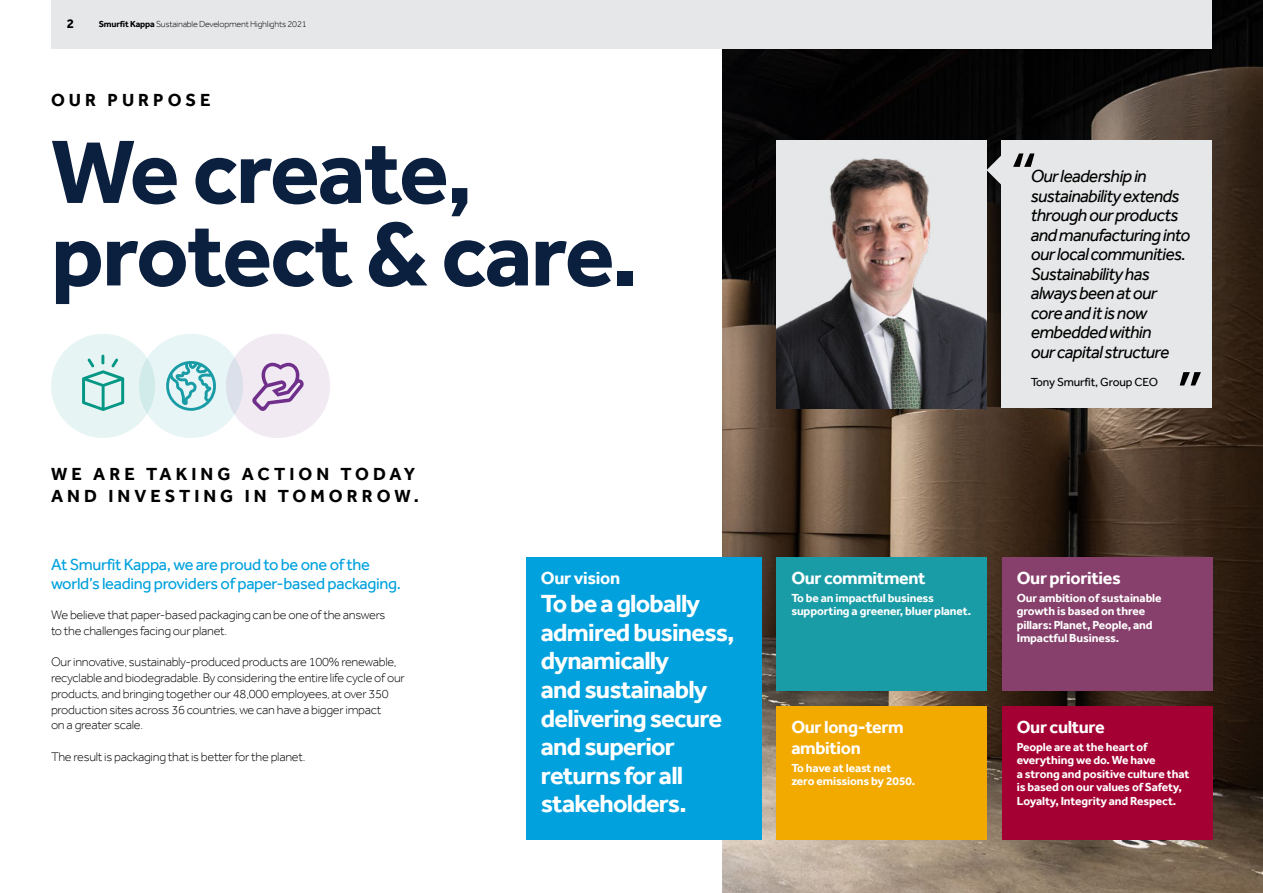
<style>
.page{position:relative;width:1263px;height:893px;background:#fff}
.page>*{position:absolute;margin:0;border:0;box-sizing:border-box;transform-origin:0 0}
.t1{font:700 93px/82.5px "Effra";letter-spacing:-.02em;color:#0b1f3e}
.t2{font:italic 67.5px "Effra";color:#000}
.t3{font:700 25.5px/28.5px "Effra";letter-spacing:-.03em;color:#fff}
.t4{font:italic 18px/19.5px "Effra";letter-spacing:-.035em;color:#000}
.t5{font:700 18px/21px "Effra";letter-spacing:-.02em;color:#fff}
.t6{font:700 18px/22.5px "Effra";letter-spacing:.225em;color:#000}
.t7{font:16.5px/19.5px "Effra";letter-spacing:-.02em;color:#01a1dd}
.t8{font:700 13.5px "Effra";color:#000}
.t9{font:300 12.75px/15.8px "Effra";letter-spacing:-.02em;color:#000}
.t10{font:700 12px/13.5px "Effra";letter-spacing:-.01em;color:#fff}
.t11{font:12px "Effra";letter-spacing:-.01em;color:#000}
.t12{font:300 9px "Effra";letter-spacing:-.02em;color:#000}
.s1{font-weight:700}
</style>
<div class="page">
<img style="left:722px;top:0;width:541px;height:893px">
<div style="left:51px;top:0;width:1161px;height:49px;background:#e6e7e8"></div>
<div style="left:139px;top:334px;width:104px;height:104px;background:#e8f5f6;border-radius:50%"></div>
<svg style="left:166px;top:361px;width:50px;height:50px"></svg>
<div style="left:226px;top:334px;width:104px;height:104px;background:#f1eaf3;border-radius:50%"></div>
<svg style="left:252px;top:363px;width:52px;height:48px"></svg>
<div style="left:51px;top:334px;width:104px;height:104px;background:#e6f5f3;border-radius:50%"></div>
<svg style="left:82px;top:355px;width:42px;height:56px"></svg>
<img style="left:776px;top:140px;width:210px;height:268px">
<div style="left:1001px;top:140px;width:211px;height:268px;background:#e6e7e8"></div>
<svg style="left:986px;top:155px;width:15px;height:30px"></svg>
<div style="left:1002px;top:557px;width:210px;height:134px;background:#87406b"></div>
<div style="left:776px;top:706px;width:211px;height:134px;background:#f2a900"></div>
<div style="left:1002px;top:706px;width:210px;height:134px;background:#a50034"></div>
<div style="left:776px;top:557px;width:211px;height:134px;background:#199ca6"></div>
<div style="left:526px;top:557px;width:236px;height:283px;background:#01a1dd"></div>
<p class="t8" style="left:67px;top:15px;width:9px">2</p>
<p class="t12" style="left:99px;top:19px;width:209px"><span class="s1">Smurfit Kappa</span> Sustainable Development Highlights 2021</p>
<h3 class="t6" style="left:51px;top:88px;width:161px">OUR PURPOSE</h3>
<h1 class="t1" style="left:51px;top:129px;width:589px">We create, protect &amp; care.</h1>
<h3 class="t6" style="left:51px;top:462px;width:369px">WE ARE TAKING ACTION TODAY<br>AND INVESTING IN TOMORROW.</h3>
<p class="t7" style="left:51px;top:554px;width:352px">At Smurfit Kappa, we are proud to be one of the world’s leading providers of paper-based packaging.</p>
<p class="t9" style="left:51px;top:607px;width:336px">We believe that paper-based packaging can be one of the answers to the challenges facing our planet.</p>
<p class="t9" style="left:51px;top:654px;width:355px">Our innovative, sustainably-produced products are 100% renewable, recyclable and biodegradable. By considering the entire life cycle of our products, and bringing together our 48,000 employees, at over 350 production sites across 36 countries, we can have a bigger impact<br>on a greater scale.</p>
<p class="t9" style="left:51px;top:749px;width:256px">The result is packaging that is better for the planet.</p>
<h3 class="t5" style="left:541px;top:567px;width:81px">Our vision</h3>
<h3 class="t3" style="left:541px;top:589px;width:195px">To be a globally admired business, dynamically<br>and sustainably delivering secure and superior returns for all stakeholders.</h3>
<h2 class="t2" style="left:1006px;top:137px;width:28px">“</h2>
<h3 class="t4" style="left:1031px;top:166px;width:161px">Our leadership in sustainability extends through our products and manufacturing into our local communities.<br>Sustainability has always been at our core and it is now embedded within<br>our capital structure</h3>
<p class="t11" style="left:1031px;top:375px;width:129px">Tony Smurfit, Group CEO</p>
<h2 class="t2" style="left:1171px;top:355px;width:28px">”</h2>
<h3 class="t5" style="left:791px;top:567px;width:136px">Our commitment</h3>
<p class="t10" style="left:791px;top:591px;width:181px">To be an impactful business supporting a greener, bluer planet.</p>
<h3 class="t5" style="left:791px;top:716px;width:114px">Our long-term ambition</h3>
<p class="t10" style="left:791px;top:760px;width:125px">To have at least net zero emissions by 2050.</p>
<h3 class="t5" style="left:1017px;top:567px;width:106px">Our priorities</h3>
<p class="t10" style="left:1017px;top:591px;width:146px">Our ambition of sustainable growth is based on three pillars: Planet, People, and<br>Impactful Business.</p>
<h3 class="t5" style="left:1017px;top:716px;width:90px">Our culture</h3>
<p class="t10" style="left:1017px;top:739px;width:174px">People are at the heart of everything we do. We have<br>a strong and positive culture that is based on our values of Safety,<br>Loyalty, Integrity and Respect.</p>
</div>
